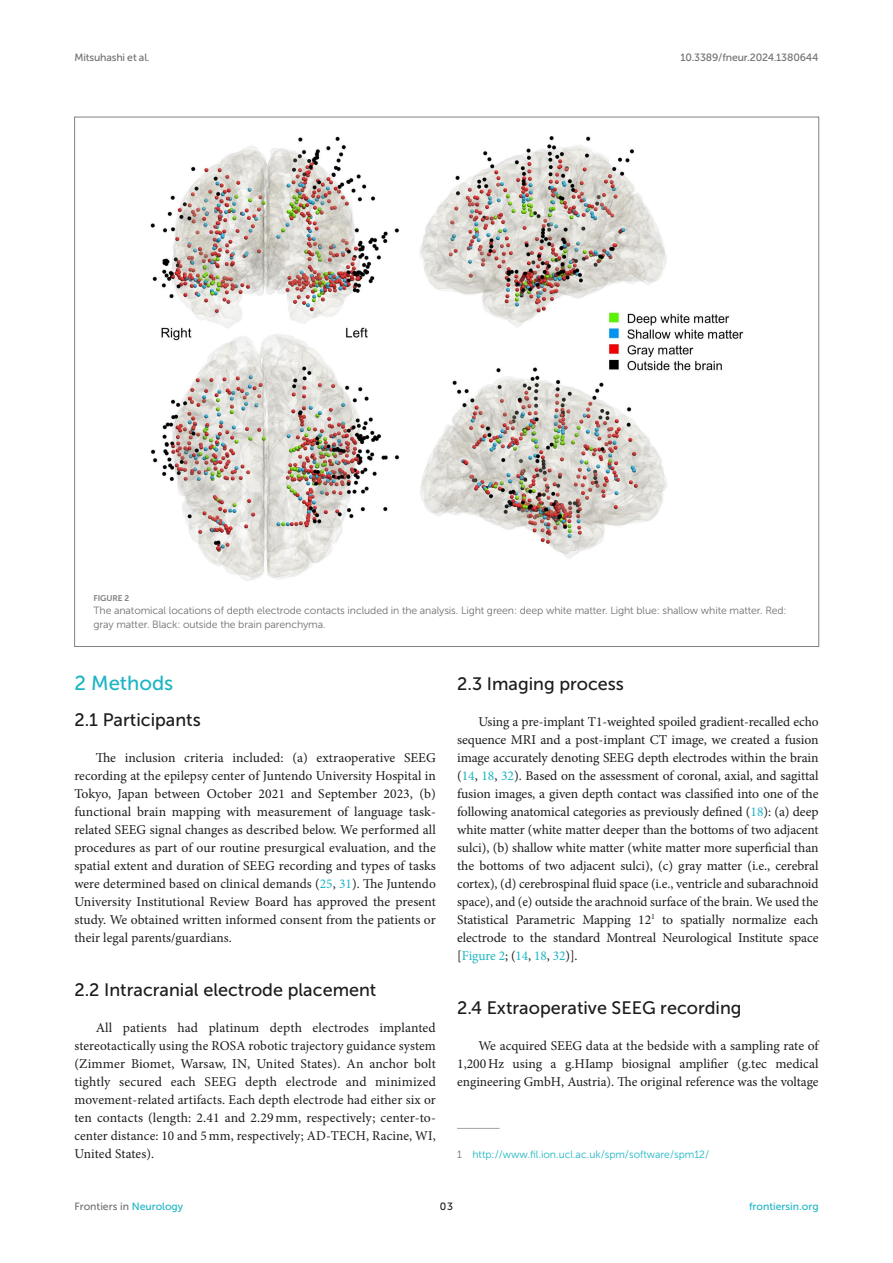
<style>
.page{position:relative;width:893px;height:1263px;background:#fff}
.page>*{position:absolute;margin:0;border:0;box-sizing:border-box;transform-origin:0 0}
.HEAD_1{font:20.25px "Museo Sans 500";color:#1db5c3}
.HEAD_2{font:18px "Museo Sans 500";color:#1b1c1b}
.HEAD_2_after_HEAD_1{font:18px "Museo Sans 500";color:#1b1c1b}
.TEXT_FLUSH{font:13.5px/18px "Minion Pro";color:#1b1c1b;text-align:justify}
.FIG_LEG{font:10.5px/13.5px "Museo Sans 300";letter-spacing:-.01em;color:#706f70}
.t1{font:10.5px "Museo Sans 500";letter-spacing:-.015em;color:#706f70}
.FOOTNOTE{font:10.5px "Museo Sans 300";color:#1db5c3}
.t2{font:10.5px "Museo Sans 500";color:#1db5c3}
.t3{font:10.5px "Museo Sans 500";color:#1b1c1b}
.FIG_HD{font:8.25px "Museo Sans 700";letter-spacing:-.01em;color:#7e7f7f}
.s1{color:#1db5c3}
.s2{color:#706f70}
</style>
<div class="page">
<hr style="left:457px;top:1128px;width:43px;height:1px;background:#a2a3a3">
<img style="left:150px;top:136px;width:594px;height:445px">
<p class="t1" style="left:74px;top:51px;width:77px">Mitsuhashi et al.</p>
<p class="t1" style="left:680px;top:51px;width:140px">10.3389/fneur.2024.1380644</p>
<p class="FIG_HD" style="left:94px;top:593px;width:37px">FIGURE 2</p>
<p class="FIG_LEG" style="left:94px;top:604px;width:695px">The anatomical locations of depth electrode contacts included in the analysis. Light green: deep white matter. Light blue: shallow white matter. Red: gray matter. Black: outside the brain parenchyma.</p>
<p class="HEAD_1" style="left:74px;top:672px;width:100px">2 Methods</p>
<p class="HEAD_2_after_HEAD_1" style="left:74px;top:710px;width:128px">2.1 Participants</p>
<p class="TEXT_FLUSH" style="left:74px;top:749px;width:363px;text-indent:21px">The inclusion criteria included: (a) extraoperative SEEG recording at the epilepsy center of Juntendo University Hospital in Tokyo, Japan between October 2021 and September 2023, (b) functional brain mapping with measurement of language task&shy;related SEEG signal changes as described below. We performed all procedures as part of our routine presurgical evaluation, and the spatial extent and duration of SEEG recording and types of tasks were determined based on clinical demands (<span class="s1">25</span>, <span class="s1">31</span>). The Juntendo University Institutional Review Board has approved the present study. We obtained written informed consent from the patients or their legal parents/guardians.</p>
<p class="HEAD_2" style="left:74px;top:980px;width:303px">2.2 Intracranial electrode placement</p>
<p class="TEXT_FLUSH" style="left:74px;top:1019px;width:363px;text-indent:21px">All patients had platinum depth electrodes implanted stereotactically using the ROSA robotic trajectory guidance system (Zimmer Biomet, Warsaw, IN, United States). An anchor bolt tightly secured each SEEG depth electrode and minimized movement-related artifacts. Each depth electrode had either six or ten contacts (length: 2.41 and 2.29 mm, respectively; center-to&shy;center distance: 10 and 5 mm, respectively; AD-TECH, Racine, WI, United States).</p>
<p class="HEAD_2" style="left:457px;top:674px;width:168px">2.3 Imaging process</p>
<p class="TEXT_FLUSH" style="left:457px;top:713px;width:363px;text-indent:21px">Using a pre-implant T1-weighted spoiled gradient-recalled echo sequence MRI and a post-implant CT image, we created a fusion image accurately denoting SEEG depth electrodes within the brain (<span class="s1">14</span>, <span class="s1">18</span>, <span class="s1">32</span>). Based on the assessment of coronal, axial, and sagittal fusion images, a given depth contact was classified into one of the following anatomical categories as previously defined (<span class="s1">18</span>): (a) deep white matter (white matter deeper than the bottoms of two adjacent sulci), (b) shallow white matter (white matter more superficial than the bottoms of two adjacent sulci), (c) gray matter (i.e., cerebral cortex), (d) cerebrospinal fluid space (i.e., ventricle and subarachnoid space), and (e) outside the arachnoid surface of the brain. We used the Statistical Parametric Mapping 12<sup>1</sup> to spatially normalize each electrode to the standard Montreal Neurological Institute space [<span class="s1">Figure 2</span>; (<span class="s1">14</span>, <span class="s1">18</span>, <span class="s1">32</span>)].</p>
<p class="HEAD_2" style="left:457px;top:998px;width:286px">2.4 Extraoperative SEEG recording</p>
<p class="TEXT_FLUSH" style="left:457px;top:1037px;width:363px;text-indent:21px">We acquired SEEG data at the bedside with a sampling rate of 1,200Hz using a g.HIamp biosignal amplifier (g.tec medical engineering GmbH, Austria). The original reference was the voltage</p>
<p class="FOOTNOTE" style="left:457px;top:1149px;width:254px"><span class="s2">1</span> http://www.fil.ion.ucl.ac.uk/spm/software/spm12/</p>
<p class="t1" style="left:74px;top:1200px;width:110px">Frontiers in <span class="s1">Neurology</span></p>
<p class="t3" style="left:440px;top:1200px;width:15px">03</p>
<p class="t2" style="left:749px;top:1200px;width:71px">frontiersin.org</p>
</div>
